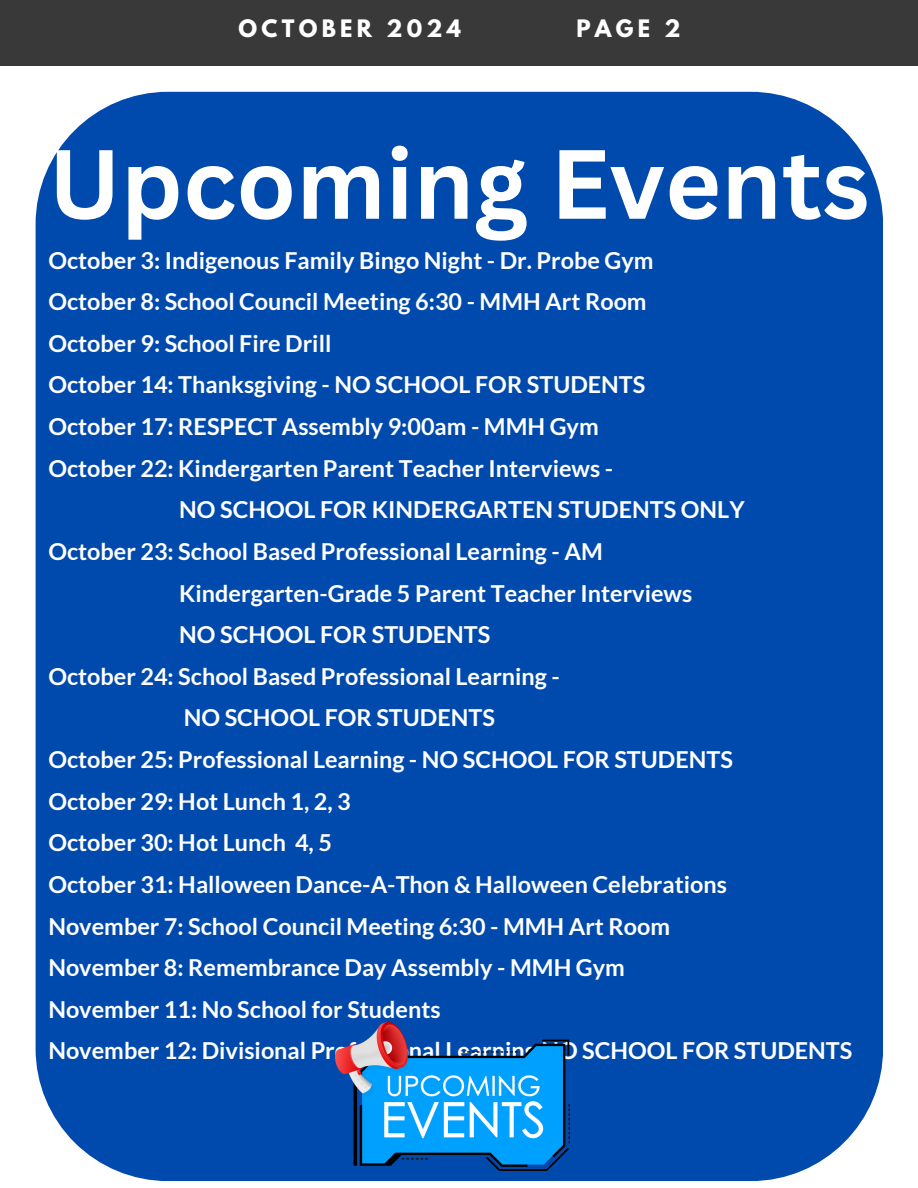
<style>
.page{position:relative;width:918px;height:1188px;background:#fff}
.page>*{position:absolute;margin:0;border:0;box-sizing:border-box;transform-origin:0 0}
.t1{font:700 96px "Canva Sans";color:#fff}
.t2{font:700 23.4px "Lato";color:#fff}
.t3{font:700 21.3px "League Spartan";letter-spacing:.2em;color:#fff}
</style>
<div class="page">
<div style="left:0;top:0;width:918px;height:66px;background:#393939"></div>
<div style="left:36px;top:92px;width:847px;height:1089px;background:#004aad"></div>
<img style="left:336px;top:1022px;width:234px;height:149px">
<p class="t3" style="left:239px;top:18px;width:224px">OCTOBER 2024</p>
<p class="t3" style="left:576px;top:18px;width:106px">PAGE 2</p>
<p class="t1" style="left:48px;top:116px;width:823px">Upcoming Events</p>
<h2 class="t2" style="left:48px;top:246px;width:607px">October 3: Indigenous Family Bingo Night - Dr. Probe Gym</h2>
<h1 class="t2" style="left:48px;top:287px;width:600px">October 8: School Council Meeting 6:30 - MMH Art Room</h1>
<p class="t2" style="left:48px;top:329px;width:285px">October 9: School Fire Drill</p>
<p class="t2" style="left:48px;top:370px;width:599px">October 14: Thanksgiving - NO SCHOOL FOR STUDENTS</p>
<p class="t2" style="left:48px;top:412px;width:552px">October 17: RESPECT Assembly 9:00am - MMH Gym</p>
<p class="t2" style="left:48px;top:454px;width:566px">October 22: Kindergarten Parent Teacher Interviews -</p>
<p class="t2" style="left:179px;top:495px;width:567px">NO SCHOOL FOR KINDERGARTEN STUDENTS ONLY</p>
<p class="t2" style="left:48px;top:537px;width:556px">October 23: School Based Professional Learning - AM</p>
<p class="t2" style="left:179px;top:579px;width:515px">Kindergarten-Grade 5 Parent Teacher Interviews</p>
<p class="t2" style="left:179px;top:620px;width:313px">NO SCHOOL FOR STUDENTS</p>
<p class="t2" style="left:48px;top:662px;width:513px">October 24: School Based Professional Learning -</p>
<p class="t2" style="left:184px;top:703px;width:313px">NO SCHOOL FOR STUDENTS</p>
<p class="t2" style="left:48px;top:745px;width:686px">October 25: Professional Learning - NO SCHOOL FOR STUDENTS</p>
<p class="t2" style="left:48px;top:787px;width:304px">October 29: Hot Lunch 1, 2, 3</p>
<p class="t2" style="left:48px;top:828px;width:285px">October 30: Hot Lunch 4, 5</p>
<p class="t2" style="left:48px;top:870px;width:680px">October 31: Halloween Dance-A-Thon &amp; Halloween Celebrations</p>
<p class="t2" style="left:48px;top:912px;width:623px">November 7: School Council Meeting 6:30 - MMH Art Room</p>
<p class="t2" style="left:48px;top:953px;width:578px">November 8: Remembrance Day Assembly - MMH Gym</p>
<p class="t2" style="left:48px;top:995px;width:394px">November 11: No School for Students</p>
<p class="t2" style="left:48px;top:1036px;width:806px">November 12: Divisional Professional Learning NO SCHOOL FOR STUDENTS</p>
</div>
